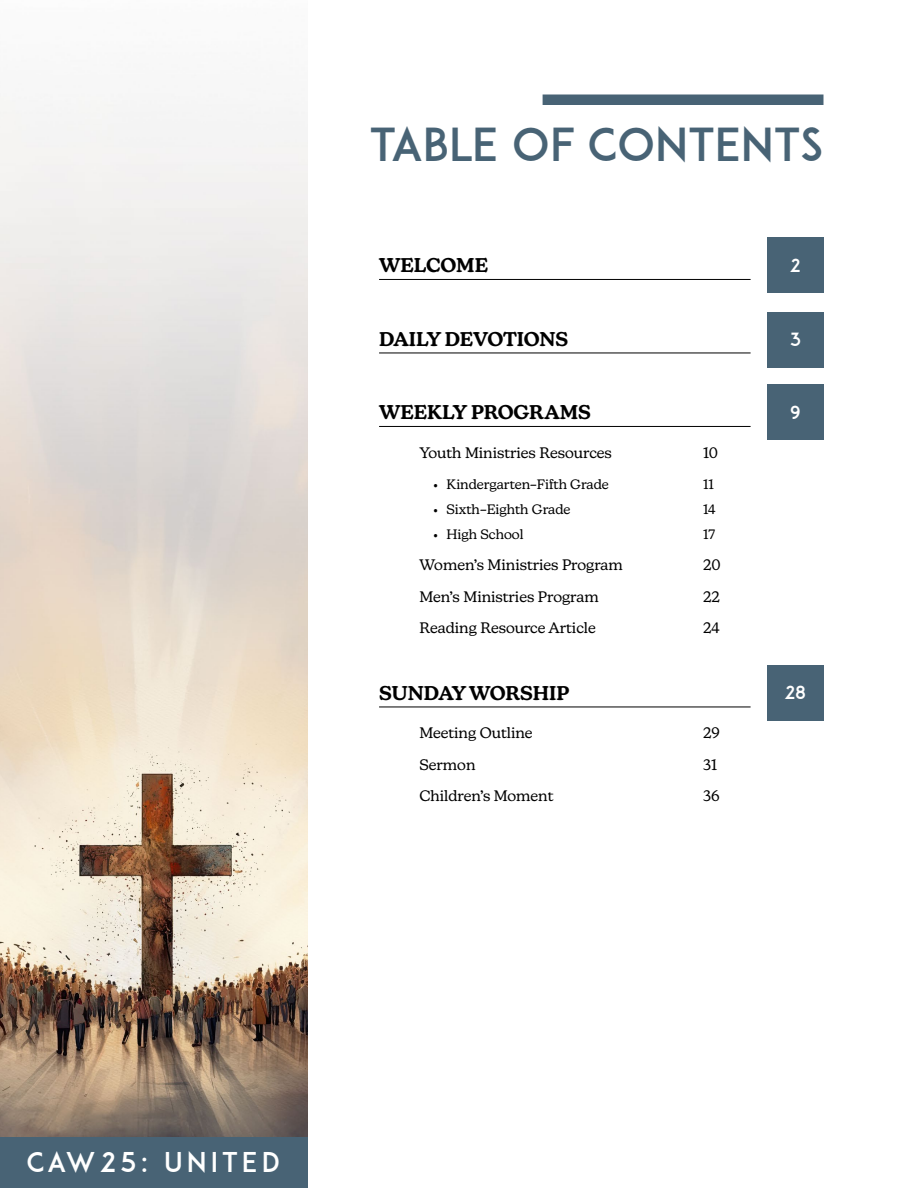
<style>
.page{position:relative;width:918px;height:1188px;background:#fff}
.page>*{position:absolute;margin:0;border:0;box-sizing:border-box;transform-origin:0 0}
.t1{font:45px "ADAM.CGPRO";color:#486375}
.t2{font:27px "ADAM.CGPRO";letter-spacing:.15em;color:#fff}
.t3{font:600 19.5px "New Kansas";letter-spacing:-.005em;color:#000}
.t4{font:18px "ADAM.CGPRO";color:#fff}
.t5{font:15px "New Kansas";color:#000}
.t6{font:13.5px "New Kansas";color:#000}
</style>
<div class="page">
<div style="left:767px;top:238px;width:57px;height:55px;background:#486375"></div>
<div style="left:767px;top:312px;width:57px;height:55px;background:#486375"></div>
<div style="left:767px;top:385px;width:57px;height:55px;background:#486375"></div>
<div style="left:767px;top:665px;width:57px;height:55px;background:#486375"></div>
<hr style="left:379px;top:279px;width:372px;height:1px;background:#000">
<hr style="left:379px;top:353px;width:372px;height:1px;background:#000">
<hr style="left:379px;top:426px;width:372px;height:1px;background:#000">
<hr style="left:379px;top:707px;width:372px;height:1px;background:#000">
<div style="left:0;top:1136px;width:308px;height:52px;background:#486375"></div>
<img style="left:0;top:96px;width:308px;height:1040px">
<div style="left:543px;top:94px;width:281px;height:11px;background:#486375"></div>
<h1 class="t1" style="left:370px;top:117px;width:455px">TABLE OF CONTENTS</h1>
<h3 class="t3" style="left:379px;top:254px;width:111px">WELCOME</h3>
<h3 class="t3" style="left:379px;top:327px;width:191px">DAILY DEVOTIONS</h3>
<h3 class="t3" style="left:379px;top:401px;width:213px">WEEKLY PROGRAMS</h3>
<p class="t5" style="left:420px;top:443px;width:194px">Youth Ministries Resources</p>
<p class="t5" style="left:703px;top:443px;width:16px">10</p>
<p class="t6" style="left:433px;top:476px;width:177px">• Kindergarten–Fifth Grade</p>
<p class="t6" style="left:703px;top:476px;width:12px">11</p>
<p class="t6" style="left:433px;top:501px;width:139px">• Sixth–Eighth Grade</p>
<p class="t6" style="left:703px;top:501px;width:14px">14</p>
<p class="t6" style="left:433px;top:526px;width:92px">• High School</p>
<p class="t6" style="left:703px;top:526px;width:14px">17</p>
<p class="t5" style="left:420px;top:556px;width:205px">Women’s Ministries Program</p>
<p class="t5" style="left:703px;top:556px;width:19px">20</p>
<p class="t5" style="left:420px;top:587px;width:181px">Men’s Ministries Program</p>
<p class="t5" style="left:703px;top:587px;width:19px">22</p>
<p class="t5" style="left:420px;top:619px;width:178px">Reading Resource Article</p>
<p class="t5" style="left:703px;top:619px;width:18px">24</p>
<h3 class="t3" style="left:379px;top:681px;width:192px">SUNDAY WORSHIP</h3>
<p class="t5" style="left:420px;top:724px;width:115px">Meeting Outline</p>
<p class="t5" style="left:703px;top:724px;width:18px">29</p>
<p class="t5" style="left:420px;top:755px;width:57px">Sermon</p>
<p class="t5" style="left:703px;top:755px;width:15px">31</p>
<p class="t5" style="left:420px;top:787px;width:135px">Children’s Moment</p>
<p class="t5" style="left:703px;top:787px;width:18px">36</p>
<p class="t4" style="left:790px;top:255px;width:12px">2</p>
<p class="t4" style="left:790px;top:329px;width:13px">3</p>
<p class="t4" style="left:790px;top:401px;width:12px">9</p>
<p class="t4" style="left:785px;top:682px;width:23px">28</p>
<h2 class="t2" style="left:26px;top:1146px;width:255px">CAW25: UNITED</h2>
</div>
